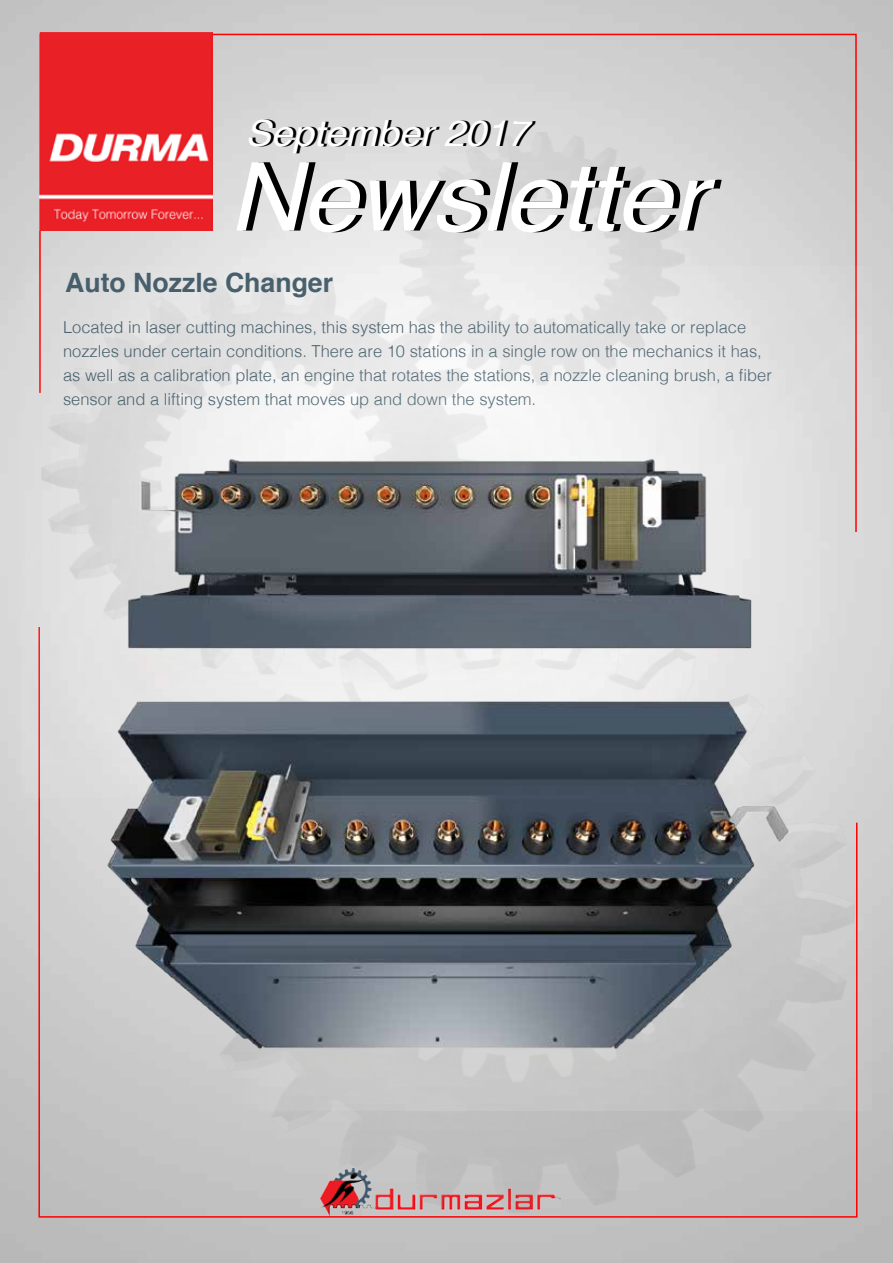
<style>
.page{position:relative;width:893px;height:1263px;background:#fff}
.page>*{position:absolute;margin:0;border:0;box-sizing:border-box;transform-origin:0 0}
.t1{font:italic 95.25px "Helvetica";color:#000;scale:1.06 1}
.t2{font:italic 36.15px "Helvetica";color:#000;scale:1.06 1}
.t3{font:700 26.7px "Helvetica";color:#415a67}
.t4{font:300 16.5px/24px "Helvetica";color:#415a67}
</style>
<div class="page">
<img style="left:1px;top:1px;width:891px;height:1261px">
<svg style="left:38px;top:33px;width:819px;height:233px;background:#d7d5d5"></svg>
<div style="left:38px;top:1111px;width:820px;height:107px;background:#c1c1c1"></div>
<img style="left:39px;top:33px;width:174px;height:198px">
<img style="left:21px;top:266px;width:851px;height:313px">
<img style="left:21px;top:579px;width:851px;height:532px">
<h2 class="t2" style="left:249px;top:105px;width:268px">September 2017</h2>
<h1 class="t1" style="left:235px;top:122px;width:451px">Newsletter</h1>
<h3 class="t3" style="left:65px;top:261px;width:269px">Auto Nozzle Changer</h3>
<p class="t4" style="left:63px;top:314px;width:710px">Located in laser cutting machines, this system has the ability to automatically take or replace nozzles under certain conditions. There are 10 stations in a single row on the mechanics it has, as well as a calibration plate, an engine that rotates the stations, a nozzle cleaning brush, a fiber sensor and a lifting system that moves up and down the system.</p>
</div>
